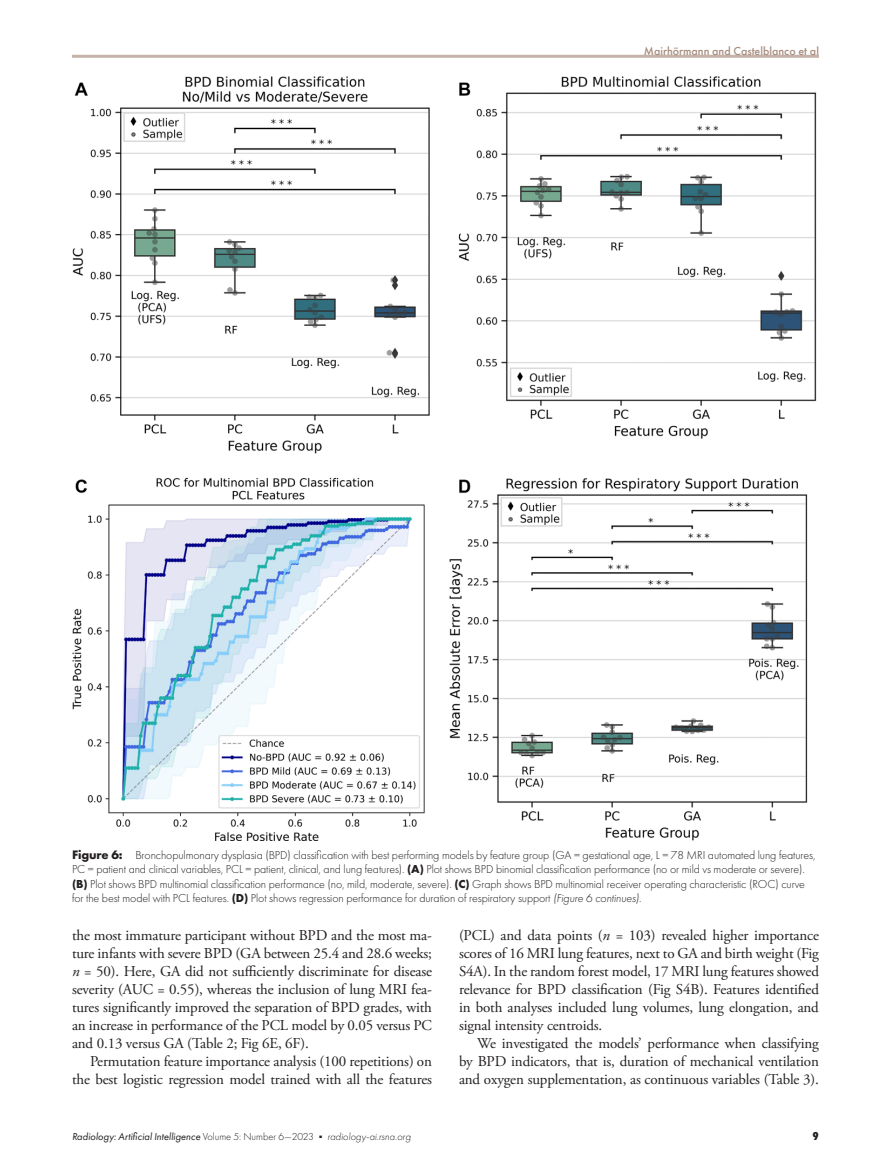
<style>
.page{position:relative;width:891px;height:1175px;background:#fff}
.page>*{position:absolute;margin:0;border:0;box-sizing:border-box;transform-origin:0 0}
.t1{font:15px/18px "Adobe Garamond Pro";letter-spacing:-.01em;color:#231f20;text-align:justify}
.t2{font:300 12px/14.4px "Futura PT";letter-spacing:-.01em;color:#231f20}
.t3{font:500 12px "Futura PT";color:#a68b7d}
.t4{font:800 12px "Futura PT Cond";color:#231f20}
.t5{font:italic 10.5px "Futura PT";color:#231f20}
.s1{font-weight:700;font-size:12.75px}
.s2{font-weight:700}
.s3{font-style:italic}
.s4{font-weight:300;font-style:normal}
.s5{font-weight:300}
</style>
<div class="page">
<hr style="left:72px;top:55px;width:747px;height:3px;background:#c5b2a8">
<img style="left:72px;top:77px;width:745px;height:763px">
<p class="t3" style="left:644px;top:44px;width:177px">Mairhörmann and Castelblanco et al</p>
<p class="t2" style="left:72px;top:848px;width:745px"><span class="s1">Figure 6:</span> Bronchopulmonary dysplasia (BPD) classification with best performing models by feature group (GA = gestational age, L = 78 MRI automated lung features, PC = patient and clinical variables, PCL = patient, clinical, and lung features). <span class="s2">(A)</span> Plot shows BPD binomial classification performance (no or mild vs moderate or severe). <span class="s2">(B)</span> Plot shows BPD multinomial classification performance (no, mild, moderate, severe). <span class="s2">(C)</span> Graph shows BPD multinomial receiver operating characteristic (ROC) curve for the best model with PCL features. <span class="s2">(D)</span> Plot shows regression performance for duration of respiratory support <span class="s3">(Figure 6 continues)</span>.</p>
<p class="t1" style="left:72px;top:926px;width:362px">the most immature participant without BPD and the most ma&shy;ture infants with severe BPD (GA between 25.4 and 28.6 weeks; <span class="s3">n</span> = 50). Here, GA did not sufficiently discriminate for disease severity (AUC = 0.55), whereas the inclusion of lung MRI fea&shy;tures significantly improved the separation of BPD grades, with an increase in performance of the PCL model by 0.05 versus PC and 0.13 versus GA (Table 2; Fig 6E, 6F).</p>
<p class="t1" style="left:72px;top:1052px;width:362px;text-align:right">Permutation feature importance analysis (100 repetitions) on the best logistic regression model trained with all the features</p>
<p class="t1" style="left:459px;top:926px;width:361px">(PCL) and data points (<span class="s3">n</span> = 103) revealed higher importance scores of 16 MRI lung features, next to GA and birth weight (Fig S4A). In the random forest model, 17 MRI lung features showed relevance for BPD classification (Fig S4B). Features identified in both analyses included lung volumes, lung elongation, and signal intensity centroids.</p>
<p class="t1" style="left:459px;top:1034px;width:362px;text-indent:18px">We investigated the models’ performance when classifying by BPD indicators, that is, duration of mechanical ventilation and oxygen supplementation, as continuous variables (Table 3).</p>
<p class="t5" style="left:72px;top:1130px;width:340px">Radiology: Artificial Intelligence <span class="s4">Volume 5: Number 6—2023</span> <sup>■</sup> <span class="s5">radiology-ai.rsna.org</span></p>
<p class="t4" style="left:813px;top:1128px;width:8px">9</p>
</div>
